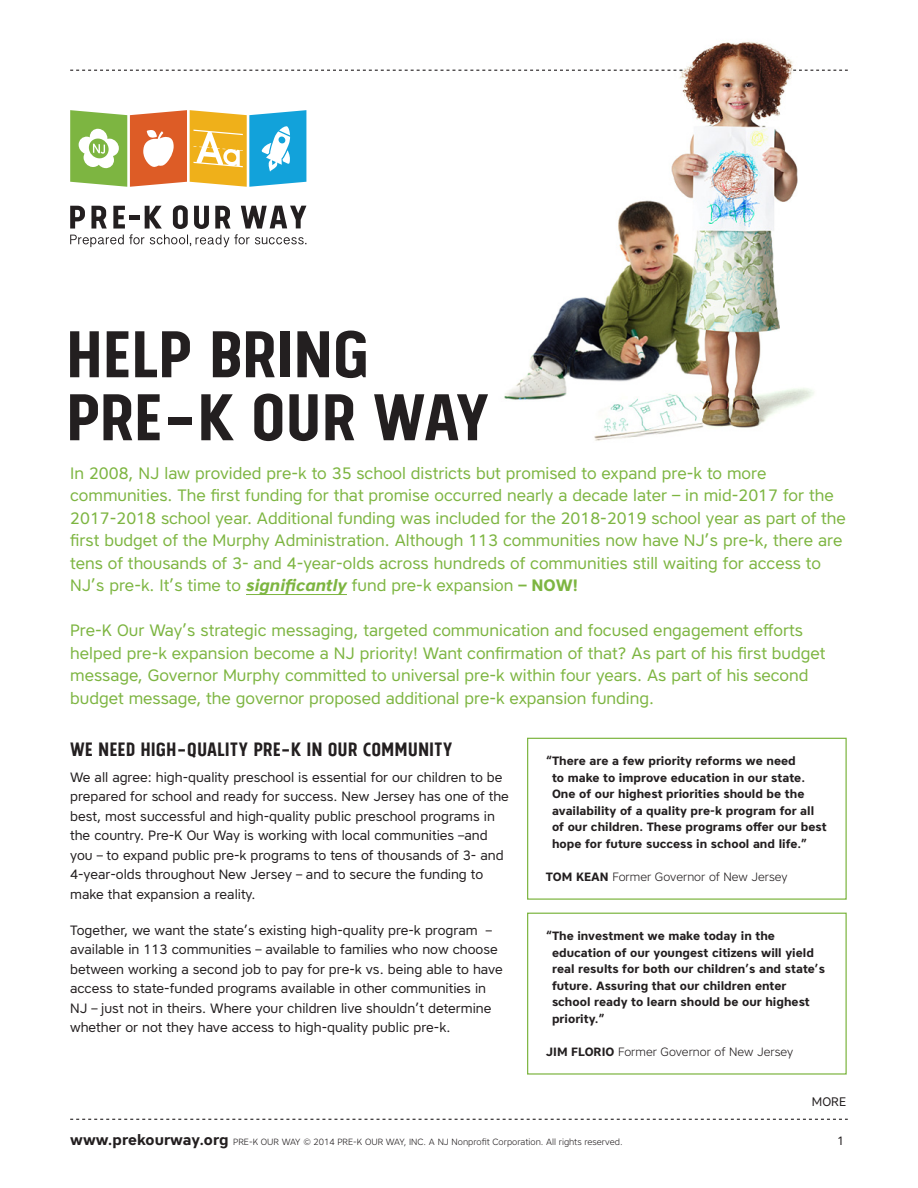
<style>
.page{position:relative;width:918px;height:1188px;background:#fff}
.page>*{position:absolute;margin:0;border:0;box-sizing:border-box;transform-origin:0 0}
.t1{font:82.5px/63px "Tolyer Regularno.2";letter-spacing:-.01em;color:#231f20;scale:1.04 1}
.t2{font:24px "Tolyer Regularno.2";color:#231f20}
.t3{font:16.5px/22.5px "Core Sans A45";color:#7db541}
.t4{font:13.5px/19.5px "Core Sans A45";color:#231f20}
.t5{font:12.3px "Core Sans A45";color:#231f20}
.t6{font:700 12px/16.5px "Core Sans A65";color:#231f20}
.t7{font:300 12px "Core Sans A35";color:#231f20}
.t8{font:12px "Core Sans A45";color:#231f20}
.t9{font:300 9px "Core Sans A35";color:#231f20}
.s1{font-family:"Core Sans A65";font-weight:700;font-style:italic}
.s2{font-family:"Core Sans A65";font-weight:700}
.s3{font-size:12.3px}
.s4{font-family:"Core Sans A65";font-weight:700;font-size:15px}
</style>
<div class="page">
<div style="left:527px;top:738px;width:320px;height:162px;border:1px solid #7db541"></div>
<img style="left:452px;top:42px;width:366px;height:399px">
<svg style="left:70px;top:205px;width:236px;height:42px"></svg>
<svg style="left:70px;top:110px;width:236px;height:77px"></svg>
<svg style="left:70px;top:1119px;width:778px;height:1px"></svg>
<hr style="left:246px;top:594px;width:101px;height:1px;background:#7db541">
<svg style="left:793px;top:70px;width:55px;height:1px"></svg>
<svg style="left:70px;top:70px;width:613px;height:1px"></svg>
<div style="left:527px;top:913px;width:320px;height:162px;border:1px solid #7db541"></div>
<p class="t1" style="left:66px;top:318px;width:410px">HELP BRING<br>PRE-K OUR WAY</p>
<p class="t3" style="left:70px;top:461px;width:777px">In 2008, NJ law provided pre-k to 35 school districts but promised to expand pre-k to more communities. The first funding for that promise occurred nearly a decade later – in mid-2017 for the 2017-2018 school year. Additional funding was included for the 2018-2019 school year as part of the first budget of the Murphy Administration. Although 113 communities now have NJ’s pre-k, there are tens of thousands of 3- and 4-year-olds across hundreds of communities still waiting for access to NJ’s pre-k. It’s time to <span class="s1">significantly</span> fund pre-k expansion <span class="s2">– NOW!</span></p>
<p class="t3" style="left:70px;top:619px;width:757px">Pre-K Our Way’s strategic messaging, targeted communication and focused engagement efforts helped pre-k expansion become a NJ priority! Want confirmation of that? As part of his first budget message, Governor Murphy committed to universal pre-k within four years. As part of his second budget message, the governor proposed additional pre-k expansion funding.</p>
<p class="t2" style="left:70px;top:735px;width:384px">WE NEED HIGH-QUALITY PRE-K IN OUR COMMUNITY</p>
<p class="t4" style="left:70px;top:767px;width:440px">We all agree: high-quality preschool is essential for our children to be prepared for school and ready for success. New Jersey has one of the best, most successful and high-quality public preschool programs in the country. Pre-K Our Way is working with local communities <span class="s3">–</span>and you <span class="s3">–</span> to expand public pre-k programs to tens of thousands of 3- and 4-year-olds throughout New Jersey <span class="s3">–</span> and to secure the funding to make that expansion a reality.</p>
<p class="t4" style="left:70px;top:920px;width:434px">Together, we want the state’s existing high-quality pre-k program <span class="s3">– </span>available in 113 communities <span class="s3">–</span> available to families who now choose between working a second job to pay for pre-k vs. being able to have access to state-funded programs available in other communities in NJ <span class="s3">–</span> just not in theirs. Where your children live shouldn’t determine whether or not they have access to high-quality public pre-k.</p>
<p class="t6" style="left:552px;top:753px;width:276px;text-indent:-6px">“There are a few priority reforms we need<br>to make to improve education in our state.<br>One of our highest priorities should be the availability of a quality pre-k program for all of our children. These programs offer our best hope for future success in school and life.”</p>
<p class="t7" style="left:546px;top:869px;width:243px"><span class="s2">TOM KEAN</span> Former Governor of New Jersey</p>
<p class="t6" style="left:552px;top:928px;width:275px;text-indent:-6px">“The investment we make today in the education of our youngest citizens will yield real results for both our children’s and state’s future. Assuring that our children enter school ready to learn should be our highest priority.”</p>
<p class="t7" style="left:546px;top:1044px;width:249px"><span class="s2">JIM FLORIO</span> Former Governor of New Jersey</p>
<p class="t5" style="left:812px;top:1094px;width:36px">MORE</p>
<p class="t9" style="left:70px;top:1136px;width:554px"><span class="s4">www.prekourway.org</span> PRE-K OUR WAY © 2014 PRE-K OUR WAY, INC. A NJ Nonprofit Corporation. All rights reserved.</p>
<p class="t8" style="left:837px;top:1133px;width:9px">1</p>
</div>
